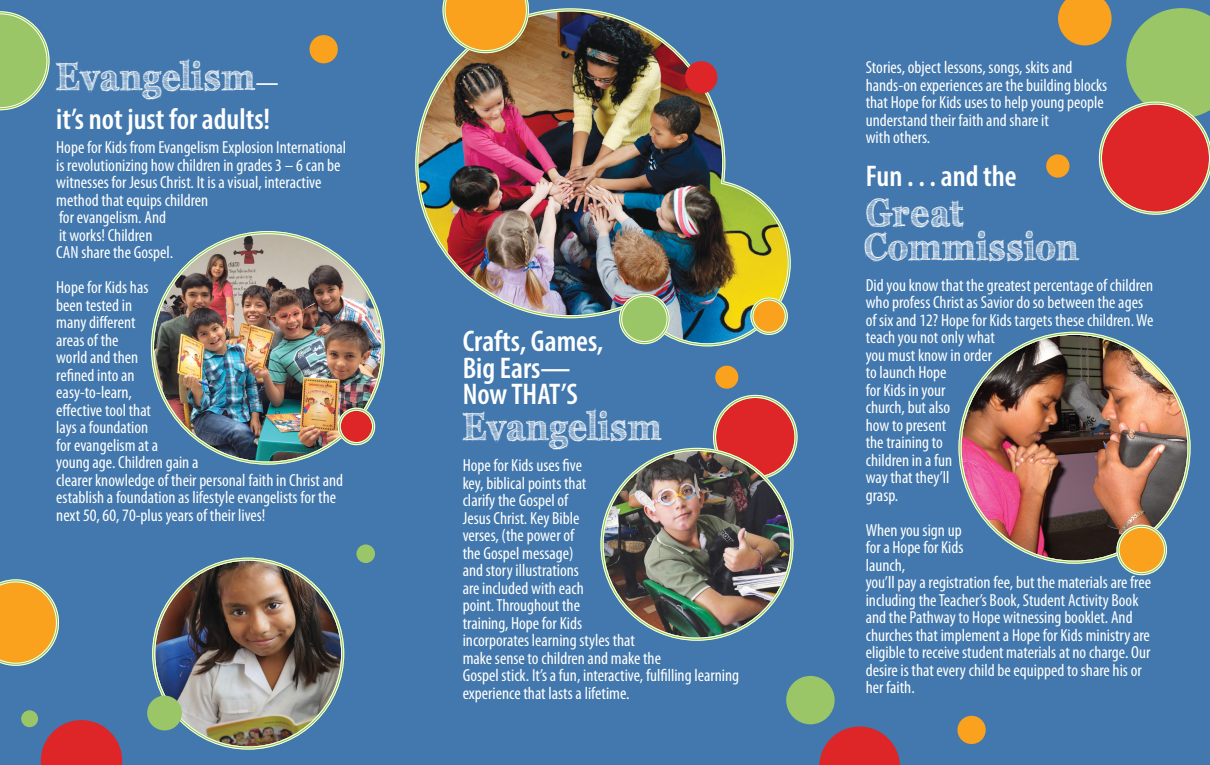
<style>
.page{position:relative;width:1210px;height:765px;background:#fff}
.page>*{position:absolute;margin:0;border:0;box-sizing:border-box;transform-origin:0 0}
.t1{font:700 38.62px/33.4px "FFF Tusj";letter-spacing:.05em;color:#fff;scale:.84 1}
.t2{font:600 condensed 30px/26.2px "Myriad Pro";color:#fff}
.t3{font:condensed 17.5px/17.5px "Myriad Pro";color:#fff}
.s1{font-family:"Myriad Pro";font-weight:600;font-stretch:condensed;font-size:22.75px}
</style>
<div class="page">
<div style="left:0;top:0;width:1209px;height:765px;background:#4278ad"></div>
<img style="left:154px;top:234px;width:227px;height:228px;border-radius:114px">
<div style="left:356px;top:544px;width:19px;height:19px;background:#9ac667;border-radius:50%"></div>
<img style="left:155px;top:561px;width:186px;height:185px;border-radius:93px">
<div style="left:147px;top:696px;width:35px;height:34px;background:#9ac667;border-radius:50%"></div>
<svg style="left:41px;top:720px;width:81px;height:45px"></svg>
<div style="left:21px;top:710px;width:17px;height:17px;background:#9ac667;border-radius:50%"></div>
<div style="left:714px;top:396px;width:82px;height:82px;background:#de2528;border-radius:50%"></div>
<svg style="left:715px;top:365px;width:24px;height:24px"></svg>
<img style="left:603px;top:451px;width:187px;height:187px;border-radius:93px">
<img style="left:417px;top:10px;width:372px;height:335px">
<div style="left:752px;top:299px;width:34px;height:34px;background:#faa21e;border-radius:50%"></div>
<div style="left:750px;top:297px;width:37px;height:38px;border:3px solid #8dc63f;border-radius:50%"></div>
<div style="left:750px;top:297px;width:37px;height:38px;border:1px solid #fff;border-radius:50%"></div>
<div style="left:752px;top:300px;width:33px;height:33px;border:1px solid #fff;border-radius:50%"></div>
<div style="left:620px;top:295px;width:48px;height:48px;background:#9ac667;border-radius:50%"></div>
<div style="left:619px;top:294px;width:50px;height:50px;border:3px solid #8dc63f;border-radius:50%"></div>
<div style="left:619px;top:294px;width:50px;height:50px;border:1px solid #fff;border-radius:50%"></div>
<div style="left:621px;top:296px;width:46px;height:46px;border:1px solid #fff;border-radius:50%"></div>
<img style="left:961px;top:335px;width:226px;height:226px;border-radius:113px">
<div style="left:786px;top:676px;width:48px;height:48px;background:#9ac667;border-radius:50%"></div>
<svg style="left:819px;top:727px;width:81px;height:38px"></svg>
<div style="left:957px;top:716px;width:28px;height:28px;background:#faa21e;border-radius:50%"></div>
<svg style="left:1058px;top:0;width:151px;height:215px"></svg>
<div style="left:1046px;top:154px;width:23px;height:24px;background:#faa21e;border-radius:50%"></div>
<svg style="left:0;top:579px;width:59px;height:87px"></svg>
<div style="left:685px;top:61px;width:32px;height:32px;background:#de2528;border-radius:50%"></div>
<div style="left:309px;top:35px;width:29px;height:28px;background:#faa21e;border-radius:50%"></div>
<svg style="left:442px;top:0;width:87px;height:53px;background:#dca03c"></svg>
<svg style="left:0;top:11px;width:50px;height:99px"></svg>
<div style="left:1117px;top:526px;width:48px;height:48px;background:#faa21e;border-radius:50%"></div>
<div style="left:1116px;top:525px;width:50px;height:50px;border:3px solid #8dc63f;border-radius:50%"></div>
<div style="left:1116px;top:525px;width:50px;height:50px;border:1px solid #fff;border-radius:50%"></div>
<div style="left:1118px;top:527px;width:46px;height:46px;border:1px solid #fff;border-radius:50%"></div>
<div style="left:339px;top:409px;width:34px;height:35px;background:#de2528;border-radius:50%"></div>
<div style="left:338px;top:408px;width:37px;height:37px;border:3px solid #8dc63f;border-radius:50%"></div>
<div style="left:337px;top:408px;width:38px;height:37px;border:1px solid #fff;border-radius:50%"></div>
<div style="left:340px;top:410px;width:33px;height:33px;border:1px solid #fff;border-radius:50%"></div>
<h1 class="t1" style="left:56px;top:60px;width:266px">Evangelism<span class="s1">—</span></h1>
<h2 class="t2" style="left:56px;top:105px;width:215px">it’s not just for adults!</h2>
<p class="t3" style="left:56px;top:138px;width:291px">Hope for Kids from Evangelism Explosion International is revolutionizing how children in grades 3 – 6 can be witnesses for Jesus Christ. It is a visual, interactive method that equips children<br>for evangelism. And<br>it works! Children<br>CAN share the Gospel.</p>
<p class="t3" style="left:56px;top:278px;width:288px">Hope for Kids has<br>been tested in<br>many different<br>areas of the<br>world and then<br>refined into an<br>easy-to-learn,<br>effective tool that<br>lays a foundation<br>for evangelism at a<br>young age. Children gain a<br>clearer knowledge of their personal faith in Christ and establish a foundation as lifestyle evangelists for the next 50, 60, 70-plus years of their lives!</p>
<h2 class="t2" style="left:462px;top:328px;width:142px">Crafts, Games,<br>Big Ears—<br>Now THAT’S</h2>
<h1 class="t1" style="left:462px;top:410px;width:237px">Evangelism</h1>
<p class="t3" style="left:462px;top:457px;width:278px">Hope for Kids uses five<br>key, biblical points that<br>clarify the Gospel of<br>Jesus Christ. Key Bible<br>verses, (the power of<br>the Gospel message)<br>and story illustrations<br>are included with each<br>point. Throughout the<br>training, Hope for Kids<br>incorporates learning styles that<br>make sense to children and make the<br>Gospel stick. It’s a fun, interactive, fulfilling learning experience that lasts a lifetime.</p>
<p class="t3" style="left:865px;top:58px;width:243px">Stories, object lessons, songs, skits and hands-on experiences are the building blocks that Hope for Kids uses to help young people understand their faith and share it<br>with others.</p>
<h2 class="t2" style="left:865px;top:162px;width:152px">Fun . . . and the</h2>
<h1 class="t1" style="left:865px;top:197px;width:254px">Great<br>Commission</h1>
<p class="t3" style="left:865px;top:276px;width:289px">Did you know that the greatest percentage of children who profess Christ as Savior do so between the ages of six and 12? Hope for Kids targets these children. We teach you not only what<br>you must know in order<br>to launch Hope<br>for Kids in your<br>church, but also<br>how to present<br>the training to<br>children in a fun<br>way that they’ll<br>grasp.</p>
<p class="t3" style="left:865px;top:521px;width:287px">When you sign up<br>for a Hope for Kids<br>launch,<br>you’ll pay a registration fee, but the materials are free including the Teacher’s Book, Student Activity Book and the Pathway to Hope witnessing booklet. And churches that implement a Hope for Kids ministry are eligible to receive student materials at no charge. Our desire is that every child be equipped to share his or her faith.</p>
</div>
